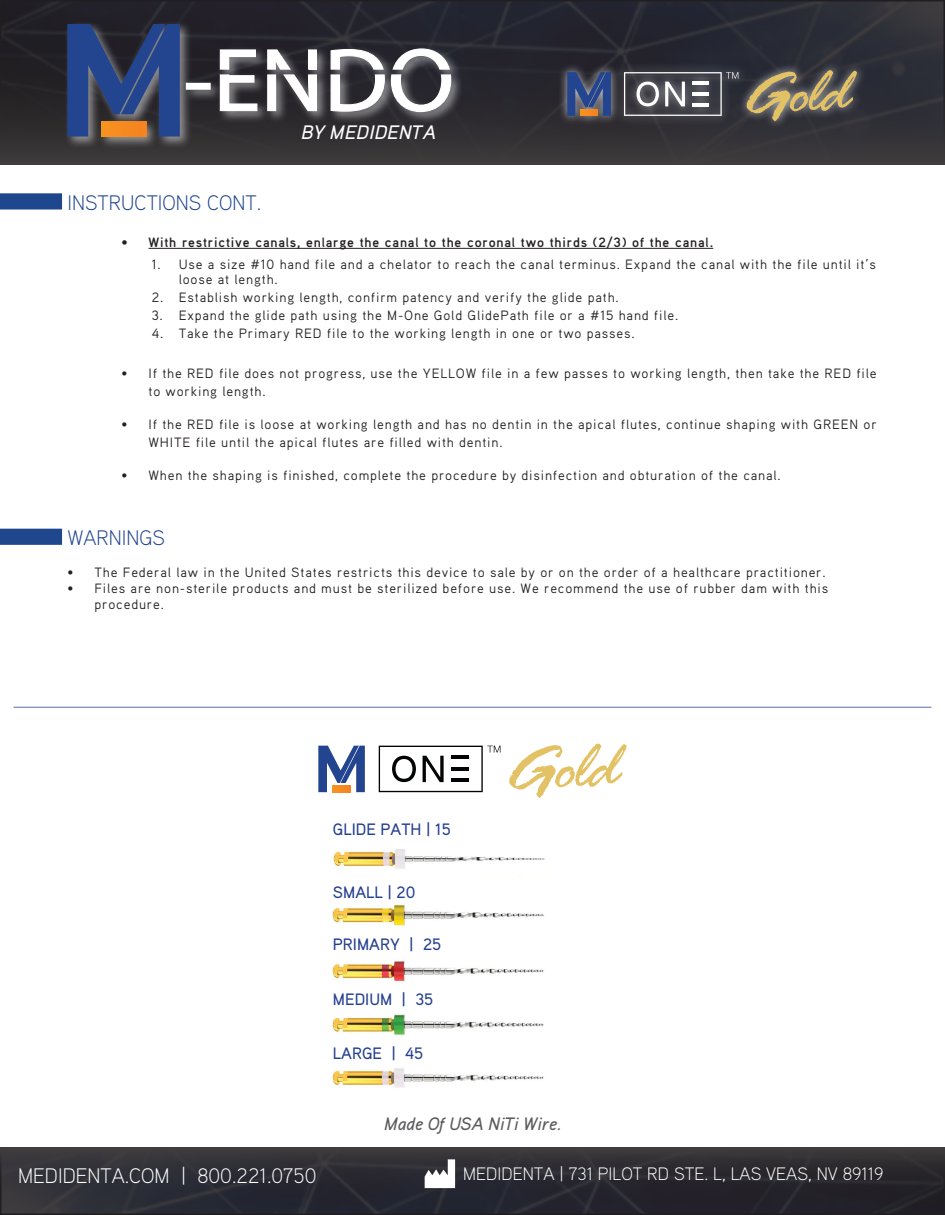
<style>
.page{position:relative;width:945px;height:1215px;background:#fff}
.page>*{position:absolute;margin:0;border:0;box-sizing:border-box;transform-origin:0 0}
.t1{font:300 21px "Aaux Pro";color:#fff}
.t2{font:300 21px "Aaux Pro";color:#21458e}
.t3{font:italic 500 19.5px "Aaux Pro";color:#fff}
.t4{font:300 18px "Aaux Pro";color:#fff}
.t5{font:italic 500 18px "Aaux Pro";color:#5b5c5e}
.t6{font:500 16.5px "Aaux Pro";color:#25408f}
.t7{font:13.5px/18px "Aaux Pro";letter-spacing:.06em;color:#231f20}
.t8{font:700 13.5px "Aaux Pro";letter-spacing:.06em;color:#231f20}
</style>
<div class="page">
<svg style="left:0;top:0;width:945px;height:165px;background:#2c2c32"></svg>
<svg style="left:0;top:1148px;width:945px;height:67px;background:#2c2b32"></svg>
<div style="left:64px;top:21px;width:400px;height:128px;background:#fff;opacity:.48"></div>
<svg style="left:67px;top:24px;width:113px;height:113px;background:#2d4274"></svg>
<div style="left:101px;top:121px;width:45px;height:16px;background:#f68a20"></div>
<div style="left:186px;top:83px;width:24px;height:6px;background:#fff"></div>
<div style="left:186px;top:83px;width:25px;height:7px;border:1px solid #fff"></div>
<svg style="left:219px;top:49px;width:39px;height:63px"></svg>
<svg style="left:267px;top:49px;width:51px;height:63px"></svg>
<svg style="left:330px;top:48px;width:122px;height:65px"></svg>
<svg style="left:425px;top:1159px;width:30px;height:29px"></svg>
<div style="left:558px;top:61px;width:308px;height:69px;background:#fff;opacity:.75"></div>
<svg style="left:567px;top:72px;width:44px;height:44px;background:#3c5181"></svg>
<div style="left:580px;top:110px;width:18px;height:6px;background:#f68a20"></div>
<svg style="left:624px;top:72px;width:114px;height:44px;background:#67676d"></svg>
<svg style="left:747px;top:70px;width:110px;height:51px;background:#786f59"></svg>
<div style="left:1px;top:194px;width:60px;height:15px;background:#1f478d"></div>
<div style="left:0;top:193px;width:62px;height:17px;border:2px solid #1f478d"></div>
<div style="left:1px;top:529px;width:60px;height:15px;background:#1f478d"></div>
<div style="left:0;top:529px;width:62px;height:16px;border:2px solid #1f478d"></div>
<hr style="left:148px;top:248px;width:565px;height:1px;background:#231f20">
<hr style="left:14px;top:707px;width:918px;height:1px;background:#25408f">
<img style="left:332px;top:904px;width:212px;height:22px">
<img style="left:332px;top:961px;width:212px;height:20px">
<img style="left:332px;top:1014px;width:212px;height:21px">
<img style="left:332px;top:1068px;width:212px;height:20px">
<img style="left:333px;top:849px;width:212px;height:20px">
<svg style="left:318px;top:746px;width:47px;height:46px"></svg>
<div style="left:332px;top:786px;width:19px;height:6px;background:#f68a20"></div>
<svg style="left:379px;top:746px;width:121px;height:46px"></svg>
<svg style="left:509px;top:744px;width:118px;height:54px"></svg>
<p class="t2" style="left:68px;top:189px;width:195px">INSTRUCTIONS CONT.</p>
<h2 class="t3" style="left:301px;top:120px;width:136px">BY MEDIDENTA</h2>
<p class="t8" style="left:122px;top:233px;width:593px">• With restrictive canals, enlarge the canal to the coronal two thirds (2/3) of the canal.</p>
<p class="t7" style="left:179px;top:257px;width:699px;line-height:15px;text-indent:-27px">1. Use a size #10 hand file and a chelator to reach the canal terminus. Expand the canal with the file until it’s loose at length.</p>
<p class="t7" style="left:152px;top:288px;width:469px">2. Establish working length, confirm patency and verify the glide path.</p>
<p class="t7" style="left:152px;top:306px;width:528px">3. Expand the glide path using the M-One Gold GlidePath file or a #15 hand file.</p>
<p class="t7" style="left:152px;top:324px;width:485px">4. Take the Primary RED file to the working length in one or two passes.</p>
<p class="t7" style="left:148px;top:364px;width:730px;text-indent:-27px">• If the RED file does not progress, use the YELLOW file in a few passes to working length, then take the RED file to working length.</p>
<p class="t7" style="left:148px;top:415px;width:730px;text-indent:-27px">• If the RED file is loose at working length and has no dentin in the apical flutes, continue shaping with GREEN or<br>WHITE file until the apical flutes are filled with dentin.</p>
<p class="t7" style="left:122px;top:466px;width:661px">• When the shaping is finished, complete the procedure by disinfection and obturation of the canal.</p>
<p class="t2" style="left:68px;top:524px;width:99px">WARNINGS</p>
<p class="t7" style="left:68px;top:563px;width:760px">• The Federal law in the United States restricts this device to sale by or on the order of a healthcare practitioner.</p>
<p class="t7" style="left:94px;top:580px;width:735px;line-height:16.2px;text-indent:-27px">• Files are non-sterile products and must be sterilized before use. We recommend the use of rubber dam with this procedure.</p>
<p class="t6" style="left:333px;top:819px;width:119px">GLIDE PATH | 15</p>
<p class="t6" style="left:333px;top:882px;width:84px">SMALL | 20</p>
<p class="t6" style="left:333px;top:934px;width:110px">PRIMARY | 25</p>
<p class="t6" style="left:333px;top:988px;width:102px">MEDIUM | 35</p>
<p class="t6" style="left:333px;top:1042px;width:92px">LARGE | 45</p>
<p class="t5" style="left:384px;top:1112px;width:179px">Made Of USA NiTi Wire.</p>
<h1 class="t1" style="left:18px;top:1162px;width:300px">MEDIDENTA.COM | 800.221.0750</h1>
<h3 class="t4" style="left:463px;top:1163px;width:422px">MEDIDENTA | 731 PILOT RD STE. L, LAS VEAS, NV 89119</h3>
</div>
